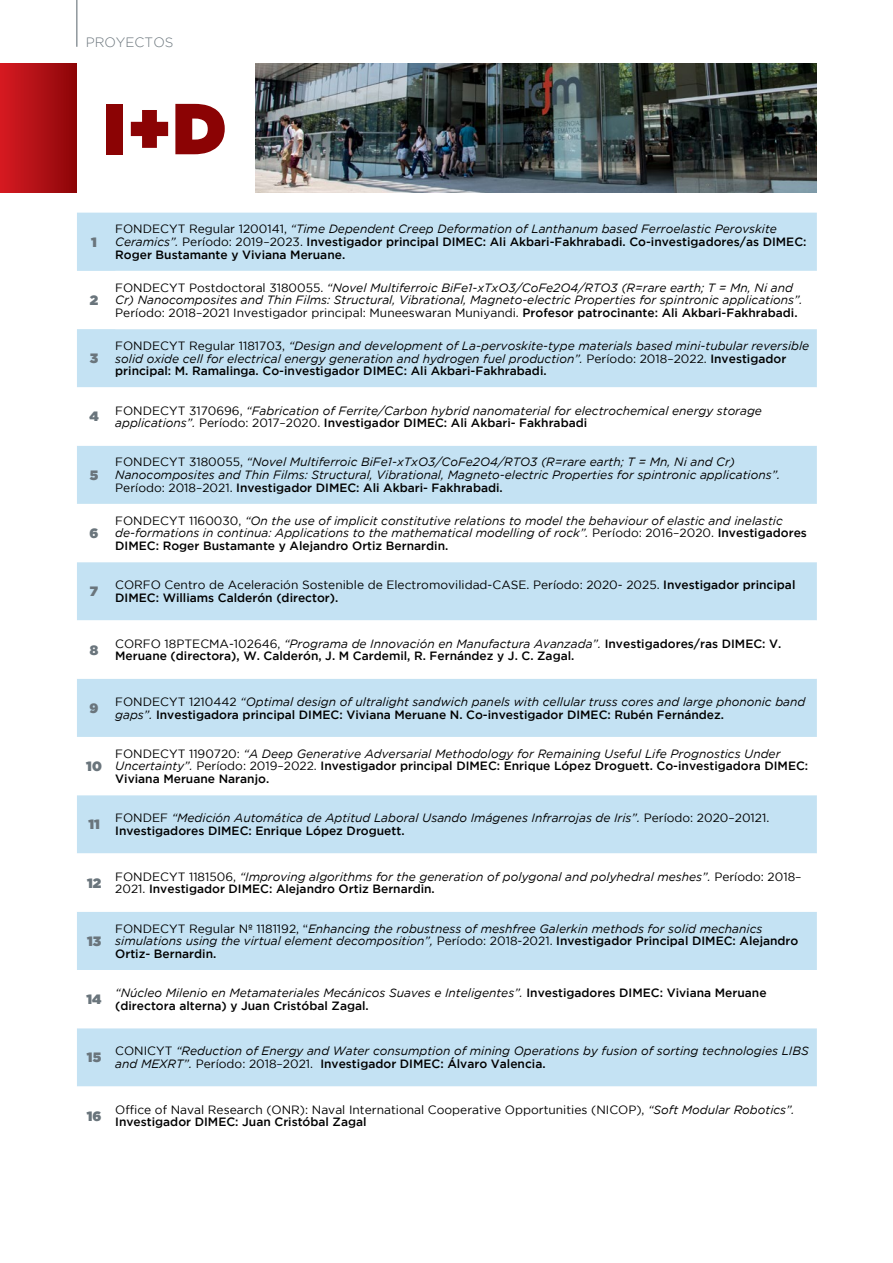
<style>
.page{position:relative;width:893px;height:1263px;background:#fff}
.page>*{position:absolute;margin:0;border:0;box-sizing:border-box;transform-origin:0 0}
.t1{font:72px "Gotham Ultra";color:#8b0304}
.t2{font:13.5px "Gotham Ultra";color:#6a757c}
.t3{font:300 13.5px "Gotham";color:#6a757c}
.t4{font:italic 12px/12.8px "Gotham";color:#000}
.t5{font:500 12px/12.8px "Gotham";color:#000}
.t6{font:12px/12.8px "Gotham";color:#000}
.s1{font-weight:400}
.s2{font-weight:400;font-style:italic}
.s3{font-style:normal}
.s4{font-weight:500;font-style:normal}
.s5{font-weight:500}
.s6{font-style:italic}
</style>
<div class="page">
<div style="left:77px;top:213px;width:740px;height:58px;background:#c4e2f3"></div>
<svg style="left:77px;top:329px;width:740px;height:758px;fill:#c4e2f3"></svg>
<img style="left:255px;top:64px;width:561px;height:128px">
<div style="left:0;top:64px;width:77px;height:128px;background:linear-gradient(to right,#d71b23,#8b0508)"></div>
<hr style="left:76px;top:0;width:1px;height:47px;background:#6a757c">
<p class="t3" style="left:86px;top:35px;width:89px">PROYECTOS</p>
<h1 class="t1" style="left:104px;top:87px;width:124px">I+D</h1>
<p class="t2" style="left:91px;top:234px;width:7px">1</p>
<p class="t2" style="left:90px;top:292px;width:10px">2</p>
<p class="t2" style="left:90px;top:351px;width:10px">3</p>
<p class="t5" style="left:115px;top:222px;width:693px"><span class="s1">FONDECYT Regular 1200141,</span> <span class="s2">“Time Dependent Creep Deformation of Lanthanum based Ferroelastic Perovskite<br>Ceramics”.</span> <span class="s1">Período: 2019–2023.</span> Investigador principal DIMEC: Ali Akbari-Fakhrabadi. Co-investigadores/as DIMEC:<br>Roger Bustamante y Viviana Meruane.</p>
<p class="t4" style="left:115px;top:281px;width:689px"><span class="s3">FONDECYT Postdoctoral 3180055.</span> “Novel Multiferroic BiFe1-xTxO3/CoFe2O4/RTO3 (R=rare earth; T = Mn, Ni and<br>Cr) Nanocomposites and Thin Films: Structural, Vibrational, Magneto-electric Properties for spintronic applications”.<br><span class="s3">Período: 2018–2021 Investigador principal: Muneeswaran Muniyandi.</span> <span class="s4">Profesor patrocinante: Ali Akbari-Fakhrabadi.</span></p>
<p class="t4" style="left:115px;top:339px;width:696px"><span class="s3">FONDECYT Regular 1181703,</span> “Design and development of La-pervoskite-type materials based mini-tubular reversible solid oxide cell for electrical energy generation and hydrogen fuel production”. <span class="s3">Período: 2018–2022.</span> <span class="s4">Investigador principal: M. Ramalinga. Co-investigador DIMEC: Ali Akbari-Fakhrabadi.</span></p>
<p class="t2" style="left:89px;top:409px;width:11px">4</p>
<p class="t4" style="left:115px;top:404px;width:648px"><span class="s3">FONDECYT 3170696,</span> “Fabrication of Ferrite/Carbon hybrid nanomaterial for electrochemical energy storage applications”. <span class="s3">Período: 2017–2020.</span> <span class="s4">Investigador DIMEC: Ali Akbari- Fakhrabadi</span></p>
<p class="t2" style="left:90px;top:467px;width:10px">5</p>
<p class="t2" style="left:90px;top:525px;width:10px">6</p>
<p class="t4" style="left:115px;top:456px;width:666px"><span class="s3">FONDECYT 3180055,</span> “Novel Multiferroic BiFe1-xTxO3/CoFe2O4/RTO3 (R=rare earth; T = Mn, Ni and Cr)<br>Nanocomposites and Thin Films: Structural, Vibrational, Magneto-electric Properties for spintronic applications”.<br><span class="s3">Período: 2018–2021.</span> <span class="s4">Investigador DIMEC: Ali Akbari- Fakhrabadi.</span></p>
<p class="t4" style="left:115px;top:514px;width:693px"><span class="s3">FONDECYT 1160030,</span> “On the use of implicit constitutive relations to model the behaviour of elastic and inelastic de-formations in continua: Applications to the mathematical modelling of rock”. <span class="s3">Período: 2016–2020.</span> <span class="s4">Investigadores<br>DIMEC: Roger Bustamante y Alejandro Ortiz Bernardin.</span></p>
<p class="t2" style="left:90px;top:584px;width:10px">7</p>
<p class="t6" style="left:115px;top:578px;width:682px">CORFO Centro de Aceleración Sostenible de Electromovilidad-CASE. Período: 2020- 2025. <span class="s5">Investigador principal<br>DIMEC: Williams Calderón (director).</span></p>
<p class="t2" style="left:90px;top:642px;width:10px">8</p>
<p class="t5" style="left:115px;top:637px;width:668px"><span class="s1">CORFO 18PTECMA-102646,</span> <span class="s2">“Programa de Innovación en Manufactura Avanzada”.</span> Investigadores/ras DIMEC: V.<br>Meruane (directora), W. Calderón, J. M Cardemil, R. Fernández y J. C. Zagal.</p>
<p class="t2" style="left:90px;top:700px;width:10px">9</p>
<p class="t4" style="left:115px;top:695px;width:692px"><span class="s3">FONDECYT 1210442</span> “Optimal design of ultralight sandwich panels with cellular truss cores and large phononic band gaps”. <span class="s4">Investigadora principal DIMEC: Viviana Meruane N. Co-investigador DIMEC: Rubén Fernández.</span></p>
<p class="t2" style="left:86px;top:758px;width:17px">10</p>
<p class="t5" style="left:115px;top:747px;width:694px"><span class="s1">FONDECYT 1190720:</span> <span class="s2">“A Deep Generative Adversarial Methodology for Remaining Useful Life Prognostics Under<br>Uncertainty”.</span> <span class="s1">Período: 2019–2022.</span> Investigador principal DIMEC: Enrique López Droguett. Co-investigadora DIMEC:<br>Viviana Meruane Naranjo.</p>
<p class="t2" style="left:88px;top:817px;width:13px">11</p>
<p class="t4" style="left:115px;top:812px;width:656px"><span class="s3">FONDEF</span> “Medición Automática de Aptitud Laboral Usando Imágenes Infrarrojas de Iris”. <span class="s3">Período: 2020–20121.<br></span><span class="s4">Investigadores DIMEC: Enrique López Droguett.</span></p>
<p class="t2" style="left:87px;top:875px;width:16px">12</p>
<p class="t4" style="left:115px;top:870px;width:688px"><span class="s3">FONDECYT 1181506,</span> “Improving algorithms for the generation of polygonal and polyhedral meshes”. <span class="s3">Período: 2018–<br>2021.</span> <span class="s4">Investigador DIMEC: Alejandro Ortiz Bernardin.</span></p>
<p class="t2" style="left:87px;top:933px;width:16px">13</p>
<p class="t4" style="left:115px;top:922px;width:685px"><span class="s3">FONDECYT Regular Nº 1181192, “</span>Enhancing the robustness of meshfree Galerkin methods for solid mechanics simulations using the virtual element decomposition”, <span class="s3">Período: 2018-2021.</span> <span class="s4">Investigador Principal DIMEC: Alejandro<br>Ortiz- Bernardin.</span></p>
<p class="t2" style="left:87px;top:991px;width:16px">14</p>
<p class="t5" style="left:115px;top:986px;width:653px"><span class="s2">“Núcleo Milenio en Metamateriales Mecánicos Suaves e Inteligentes”.</span> Investigadores DIMEC: Viviana Meruane (directora alterna) y Juan Cristóbal Zagal.</p>
<p class="t2" style="left:87px;top:1050px;width:16px">15</p>
<p class="t4" style="left:115px;top:1045px;width:695px"><span class="s3">CONICYT</span> “Reduction of Energy and Water consumption of mining Operations by fusion of sorting technologies LIBS and MEXRT”. <span class="s3">Período: 2018–2021.</span> <span class="s4">Investigador DIMEC: Álvaro Valencia.</span></p>
<p class="t2" style="left:87px;top:1108px;width:16px">16</p>
<p class="t6" style="left:115px;top:1103px;width:681px">Office of Naval Research (ONR): Naval International Cooperative Opportunities (NICOP), <span class="s6">“Soft Modular Robotics”.<br></span><span class="s5">Investigador DIMEC: Juan Cristóbal Zagal</span></p>
</div>
